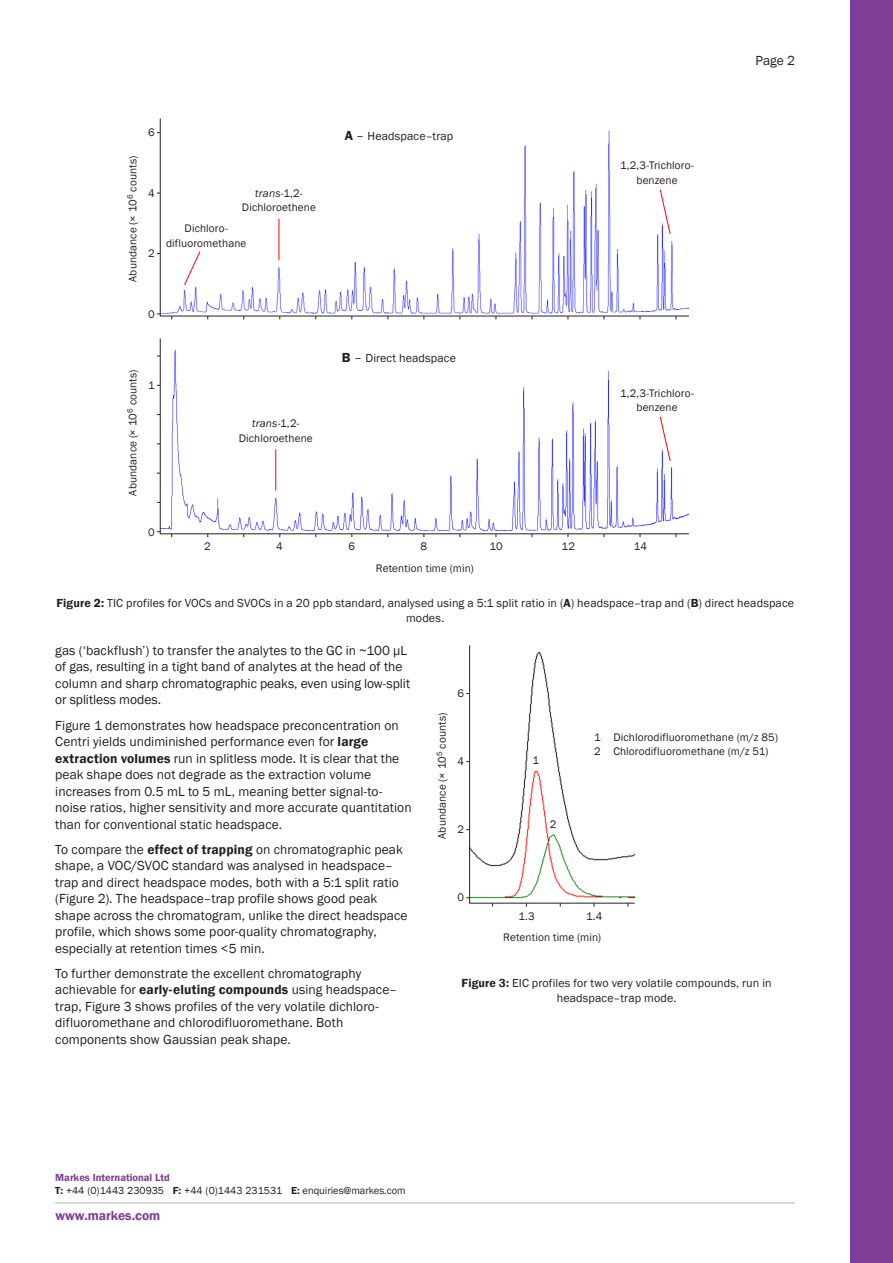
<style>
.page{position:relative;width:893px;height:1263px;background:#fff}
.page>*{position:absolute;margin:0;border:0;box-sizing:border-box;transform-origin:0 0}
.Body{font:13.5px/16.5px "Franklin Gothic";letter-spacing:.005em;color:#231f20}
.t1{font:600 13.5px "Franklin Gothic";color:#7e3e98}
.Body-2{font:12px/15px "Franklin Gothic";letter-spacing:.01em;color:#231f20;text-align:center}
.Figure_label_-_7_5pt{font:11.25px/14.2px "Franklin Gothic";letter-spacing:.01em;color:#231f20;text-align:center}
.Peak_listing{font:11.25px "Franklin Gothic";letter-spacing:.01em;color:#231f20}
.t2{font:10.5px/13.6px "Franklin Gothic";color:#231f20}
.s1{font-style:italic}
.s2{font-weight:600;font-size:13.5px}
.s3{font-size:13.5px}
.s4{font-weight:600}
.s5{font-weight:600;color:#7e3e98}
</style>
<div class="page">
<div style="left:850px;top:0;width:43px;height:1263px;background:#7e3e98"></div>
<img style="left:161px;top:349px;width:528px;height:189px">
<img style="left:156px;top:119px;width:533px;height:199px">
<hr style="left:160px;top:119px;width:1px;height:197px;background:#231f20">
<hr style="left:160px;top:338px;width:1px;height:196px;background:#231f20">
<hr style="left:160px;top:316px;width:529px;height:1px;background:#231f20">
<hr style="left:160px;top:533px;width:529px;height:1px;background:#231f20">
<svg style="left:184px;top:251px;width:17px;height:35px"></svg>
<hr style="left:279px;top:219px;width:1px;height:41px;background:#f00">
<hr style="left:275px;top:449px;width:1px;height:41px;background:#f00">
<svg style="left:659px;top:189px;width:12px;height:46px"></svg>
<svg style="left:659px;top:416px;width:12px;height:46px"></svg>
<img style="left:470px;top:645px;width:165px;height:262px">
<hr style="left:469px;top:645px;width:1px;height:258px;background:#231f20">
<hr style="left:469px;top:903px;width:166px;height:1px;background:#231f20">
<p class="Figure_label_-_7_5pt" style="left:126px;top:282px;width:128px;rotate:-90deg">Abundance (× 10<sup>6</sup> counts)</p>
<p class="Figure_label_-_7_5pt" style="left:148px;top:125px;width:8px">6</p>
<p class="Figure_label_-_7_5pt" style="left:148px;top:186px;width:8px">4</p>
<p class="Figure_label_-_7_5pt" style="left:148px;top:247px;width:8px">2</p>
<p class="Figure_label_-_7_5pt" style="left:148px;top:307px;width:8px">0</p>
<p class="Figure_label_-_7_5pt" style="left:242px;top:186px;width:76px"><span class="s1">trans</span>-1,2-<br>Dichloroethene</p>
<p class="Figure_label_-_7_5pt" style="left:166px;top:222px;width:82px">Dichloro&shy;difluoromethane</p>
<p class="Body-2" style="left:345px;top:129px;width:110px"><span class="s2">A</span> <span class="s3">–</span> Headspace–trap</p>
<p class="Figure_label_-_7_5pt" style="left:620px;top:159px;width:75px">1,2,3-Trichloro&shy;benzene</p>
<p class="Figure_label_-_7_5pt" style="left:126px;top:496px;width:128px;rotate:-90deg">Abundance (× 10<sup>6</sup> counts)</p>
<p class="Figure_label_-_7_5pt" style="left:148px;top:379px;width:8px">1</p>
<p class="Figure_label_-_7_5pt" style="left:148px;top:525px;width:8px">0</p>
<p class="Figure_label_-_7_5pt" style="left:239px;top:417px;width:76px"><span class="s1">trans</span>-1,2-<br>Dichloroethene</p>
<p class="Body-2" style="left:342px;top:351px;width:116px"><span class="s2">B</span> <span class="s3">–</span> Direct headspace</p>
<p class="Figure_label_-_7_5pt" style="left:620px;top:386px;width:75px">1,2,3-Trichloro&shy;benzene</p>
<p class="Figure_label_-_7_5pt" style="left:204px;top:540px;width:8px">2</p>
<p class="Figure_label_-_7_5pt" style="left:276px;top:540px;width:8px">4</p>
<p class="Figure_label_-_7_5pt" style="left:348px;top:540px;width:8px">6</p>
<p class="Figure_label_-_7_5pt" style="left:421px;top:540px;width:8px">8</p>
<p class="Figure_label_-_7_5pt" style="left:490px;top:540px;width:15px">10</p>
<p class="Figure_label_-_7_5pt" style="left:562px;top:540px;width:15px">12</p>
<p class="Figure_label_-_7_5pt" style="left:634px;top:540px;width:15px">14</p>
<p class="Figure_label_-_7_5pt" style="left:376px;top:561px;width:99px">Retention time (min)</p>
<p class="Body" style="left:755px;top:52px;width:41px">Page 2</p>
<p class="Body-2" style="left:56px;top:595px;width:739px"><span class="s4">Figure 2:</span> TIC profiles for VOCs and SVOCs in a 20 ppb standard, analysed using a 5:1 split ratio in (<span class="s4">A</span>) headspace–trap and (<span class="s4">B</span>) direct headspace modes.</p>
<p class="Body" style="left:55px;top:642px;width:356px">gas (‘backflush’) to transfer the analytes to the GC in ~100 µL of gas, resulting in a tight band of analytes at the head of the column and sharp chromatographic peaks, even using low-split or splitless modes.</p>
<p class="Body" style="left:55px;top:717px;width:358px">Figure 1 demonstrates how headspace preconcentration on Centri yields undiminished performance even for <span class="s4">large extraction volumes</span> run in splitless mode. It is clear that the peak shape does not degrade as the extraction volume increases from 0.5 mL to 5 mL, meaning better signal-to&shy;noise ratios, higher sensitivity and more accurate quantitation than for conventional static headspace.</p>
<p class="Body" style="left:55px;top:841px;width:354px">To compare the <span class="s4">effect of trapping</span> on chromatographic peak shape, a VOC/SVOC standard was analysed in headspace– trap and direct headspace modes, both with a 5:1 split ratio (Figure 2). The headspace–trap profile shows good peak shape across the chromatogram, unlike the direct headspace profile, which shows some poor-quality chromatography, especially at retention times &lt;5 min.</p>
<p class="Body" style="left:55px;top:965px;width:343px">To further demonstrate the excellent chromatography achievable for <span class="s4">early-eluting compounds</span> using headspace– trap, Figure 3 shows profiles of the very volatile dichloro&shy;difluoromethane and chlorodifluoromethane. Both components show Gaussian peak shape.</p>
<p class="Figure_label_-_7_5pt" style="left:435px;top:839px;width:128px;rotate:-90deg">Abundance (× 10<sup>5</sup> counts)</p>
<p class="Figure_label_-_7_5pt" style="left:458px;top:687px;width:8px">6</p>
<p class="Figure_label_-_7_5pt" style="left:458px;top:755px;width:8px">4</p>
<p class="Figure_label_-_7_5pt" style="left:458px;top:823px;width:8px">2</p>
<p class="Figure_label_-_7_5pt" style="left:533px;top:753px;width:8px">1</p>
<p class="Figure_label_-_7_5pt" style="left:550px;top:817px;width:8px">2</p>
<p class="Peak_listing" style="left:594px;top:730px;width:185px">1 Dichlorodifluoromethane (m/z 85)</p>
<p class="Peak_listing" style="left:594px;top:744px;width:176px">2 Chlorodifluoromethane (m/z 51)</p>
<p class="Figure_label_-_7_5pt" style="left:458px;top:891px;width:8px">0</p>
<p class="Figure_label_-_7_5pt" style="left:518px;top:909px;width:18px">1.3</p>
<p class="Figure_label_-_7_5pt" style="left:586px;top:909px;width:18px">1.4</p>
<p class="Figure_label_-_7_5pt" style="left:503px;top:930px;width:99px">Retention time (min)</p>
<p class="Body-2" style="left:462px;top:975px;width:312px"><span class="s4">Figure 3:</span> EIC profiles for two very volatile compounds, run in headspace–trap mode.</p>
<p class="t2" style="left:55px;top:1170px;width:352px"><span class="s5">Markes International Ltd<br></span><span class="s4">T:</span> +44 (0)1443 230935 <span class="s4">F:</span> +44 (0)1443 231531 <span class="s4">E:</span> enquiries@markes.com</p>
<p class="t1" style="left:56px;top:1207px;width:106px">www.markes.com</p>
</div>
